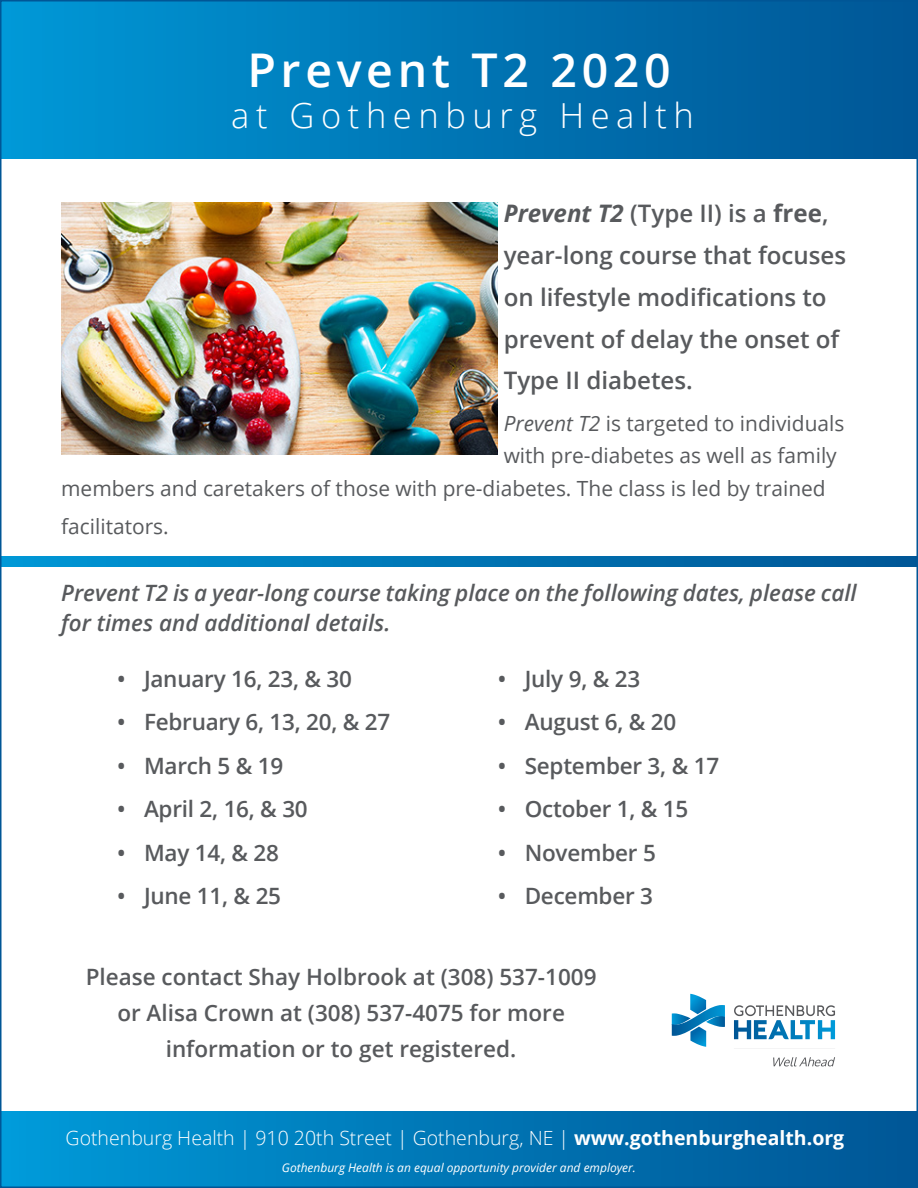
<style>
.page{position:relative;width:918px;height:1188px;background:#fff}
.page>*{position:absolute;margin:0;border:0;box-sizing:border-box;transform-origin:0 0}
.t1{font:600 46.5px "Open Sans";letter-spacing:.1em;color:#fff}
.t2{font:300 34.5px "Open Sans";letter-spacing:.19em;color:#fff}
.t3{font:600 24.15px/41.8px "Open Sans";color:#585a5d}
.t4{font:600 22.5px/36px "Open Sans";letter-spacing:-.01em;color:#585a5d;text-align:center}
.t5{font:italic 600 22.5px/30px "Open Sans";color:#585a5d}
.t6{font:20.85px "Open Sans";color:#585a5d}
.t7{font:300 19.5px "Open Sans";color:#fff}
.t8{font:italic 12px "Open Sans";color:#fff}
.s1{font-weight:700;font-style:italic}
.s2{font-weight:700}
.s3{font-style:italic}
</style>
<div class="page">
<div style="left:0;top:0;width:918px;height:158px;background:linear-gradient(to right,#0097d6,#005595)"></div>
<div style="left:0;top:1112px;width:918px;height:76px;background:linear-gradient(to right,#0099d7,#005594)"></div>
<svg style="left:734px;top:1005px;width:101px;height:34px"></svg>
<svg style="left:672px;top:994px;width:53px;height:53px"></svg>
<svg style="left:773px;top:1057px;width:62px;height:9px"></svg>
<hr style="left:734px;top:1048px;width:101px;height:1px;background:#d1d3d4">
<img style="left:61px;top:203px;width:437px;height:251px">
<svg style="left:3px;top:556px;width:912px;height:10px;background:#0075b4"></svg>
<p class="t1" style="left:247px;top:38px;width:425px">Prevent T2 2020</p>
<p class="t2" style="left:231px;top:92px;width:464px">at Gothenburg Health</p>
<p class="t3" style="left:504px;top:192px;width:344px"><span class="s1">Prevent T2</span> (Type II) is a <span class="s2">free</span>, year-long course that focuses on lifestyle modifications to prevent of delay the onset of<br>Type II diabetes.</p>
<p class="t6" style="left:504px;top:409px;width:342px"><span class="s3">Prevent T2</span> is targeted to individuals</p>
<p class="t6" style="left:504px;top:442px;width:335px">with pre-diabetes as well as family</p>
<p class="t6" style="left:61px;top:474px;width:766px">members and caretakers of those with pre-diabetes. The class is led by trained</p>
<p class="t6" style="left:61px;top:512px;width:109px">facilitators.</p>
<p class="t5" style="left:61px;top:577px;width:797px">Prevent T2 is a year-long course taking place on the following dates, please call for times and additional details.</p>
<p class="t4" style="left:117px;top:660px;width:237px">• January 16, 23, &amp; 30</p>
<p class="t4" style="left:117px;top:704px;width:275px">• February 6, 13, 20, &amp; 27</p>
<p class="t4" style="left:117px;top:747px;width:168px">• March 5 &amp; 19</p>
<p class="t4" style="left:117px;top:791px;width:192px">• April 2, 16, &amp; 30</p>
<p class="t4" style="left:117px;top:834px;width:163px">• May 14, &amp; 28</p>
<p class="t4" style="left:117px;top:878px;width:166px">• June 11, &amp; 25</p>
<p class="t4" style="left:498px;top:660px;width:144px">• July 9, &amp; 23</p>
<p class="t4" style="left:498px;top:704px;width:180px">• August 6, &amp; 20</p>
<p class="t4" style="left:498px;top:747px;width:223px">• September 3, &amp; 17</p>
<p class="t4" style="left:498px;top:791px;width:192px">• October 1, &amp; 15</p>
<p class="t4" style="left:498px;top:834px;width:160px">• November 5</p>
<p class="t4" style="left:498px;top:878px;width:157px">• December 3</p>
<p class="t4" style="left:86px;top:958px;width:512px">Please contact Shay Holbrook at (308) 537-1009</p>
<p class="t4" style="left:117px;top:994px;width:449px">or Alisa Crown at (308) 537-4075 for more information or to get registered.</p>
<p class="t7" style="left:66px;top:1125px;width:780px">Gothenburg Health | 910 20th Street | Gothenburg, NE | <span class="s2">www.gothenburghealth.org</span></p>
<p class="t8" style="left:282px;top:1160px;width:356px">Gothenburg Health is an equal opportunity provider and employer.</p>
</div>
